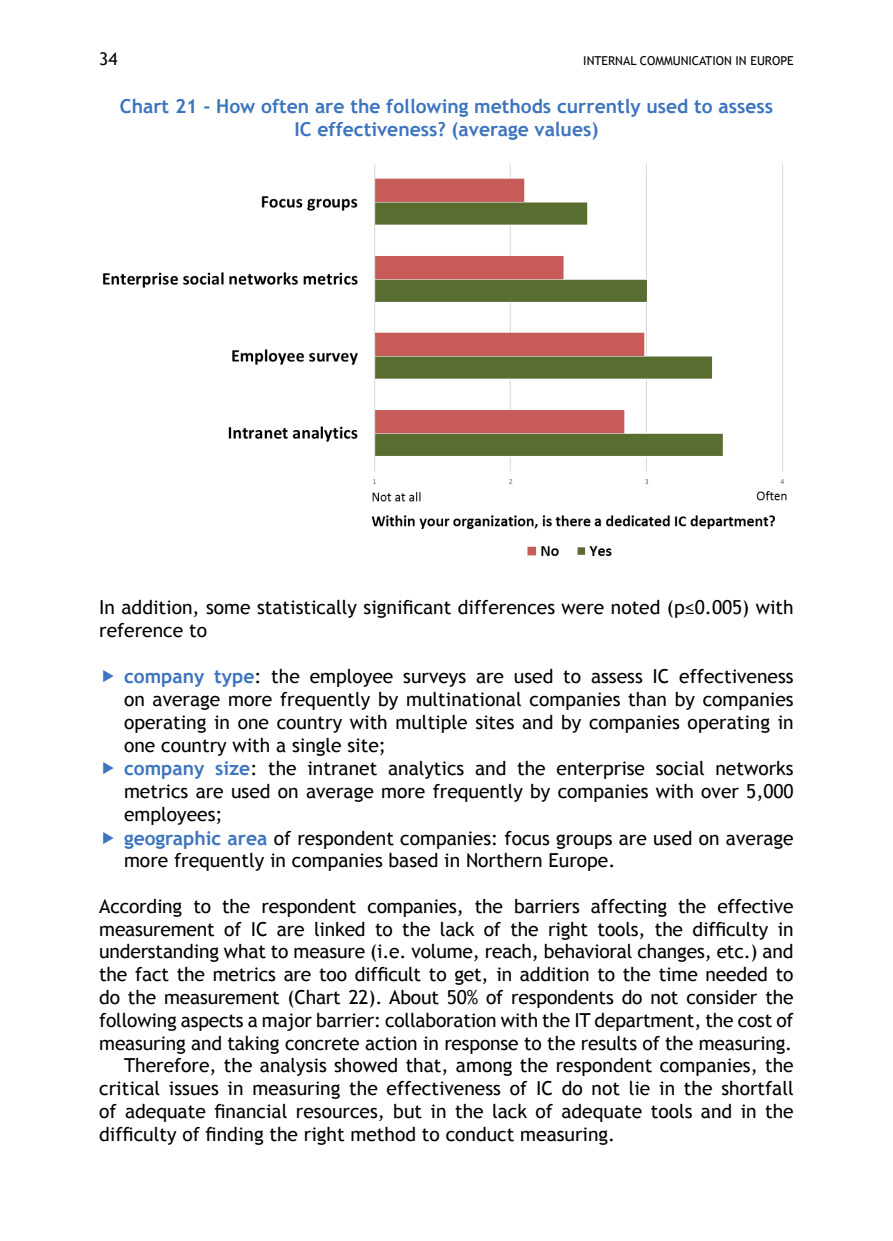
<style>
.page{position:relative;width:893px;height:1241px;background:#fff}
.page>*{position:absolute;margin:0;border:0;box-sizing:border-box;transform-origin:0 0}
.t1{font:19.25px/22.9px "Trebuchet MS";color:#000}
.t2{font:700 19.25px/22.8px "Trebuchet MS";color:#3c74be;text-align:center}
.t3{font:17.5px "Trebuchet MS";color:#000}
.t4{font:12.25px "Trebuchet MS";color:#000}
.s1{font-weight:700;color:#3c74be}
</style>
<div class="page">
<img style="left:102px;top:163px;width:685px;height:393px">
<p class="t3" style="left:99px;top:48px;width:20px">34</p>
<p class="t4" style="left:583px;top:53px;width:212px">INTERNAL COMMUNICATION IN EUROPE</p>
<p class="t2" style="left:120px;top:95px;width:655px">Chart 21 - How often are the following methods currently used to assess<br>IC effectiveness? (average values)</p>
<p class="t1" style="left:99px;top:596px;width:696px">In addition, some statistically significant differences were noted (p≤0.005) with reference to</p>
<p class="t1" style="left:124px;top:665px;width:671px"><span class="s1">company type</span>: the employee surveys are used to assess IC effectiveness on average more frequently by multinational companies than by companies operating in one country with multiple sites and by companies operating in one country with a single site;<br><span class="s1">company size</span>: the intranet analytics and the enterprise social networks metrics are used on average more frequently by companies with over 5,000 employees;<br><span class="s1">geographic area</span> of respondent companies: focus groups are used on average more frequently in companies based in Northern Europe.</p>
<p class="t1" style="left:99px;top:894px;width:696px">According to the respondent companies, the barriers affecting the effective</p>
<p class="t1" style="left:99px;top:917px;width:696px">measurement of IC are linked to the lack of the right tools, the difficulty in</p>
<p class="t1" style="left:99px;top:940px;width:696px">understanding what to measure (i.e. volume, reach, behavioral changes, etc.) and</p>
<p class="t1" style="left:99px;top:963px;width:696px">the fact the metrics are too difficult to get, in addition to the time needed to</p>
<p class="t1" style="left:99px;top:985px;width:696px">do the measurement (Chart 22). About 50% of respondents do not consider the</p>
<p class="t1" style="left:99px;top:1008px;width:696px">following aspects a major barrier: collaboration with the IT department, the cost of</p>
<p class="t1" style="left:99px;top:1031px;width:694px">measuring and taking concrete action in response to the results of the measuring.</p>
<p class="t1" style="left:124px;top:1054px;width:671px">Therefore, the analysis showed that, among the respondent companies, the</p>
<p class="t1" style="left:99px;top:1076px;width:696px">critical issues in measuring the effectiveness of IC do not lie in the shortfall</p>
<p class="t1" style="left:99px;top:1099px;width:696px">of adequate financial resources, but in the lack of adequate tools and in the</p>
<p class="t1" style="left:99px;top:1122px;width:518px">difficulty of finding the right method to conduct measuring.</p>
</div>
